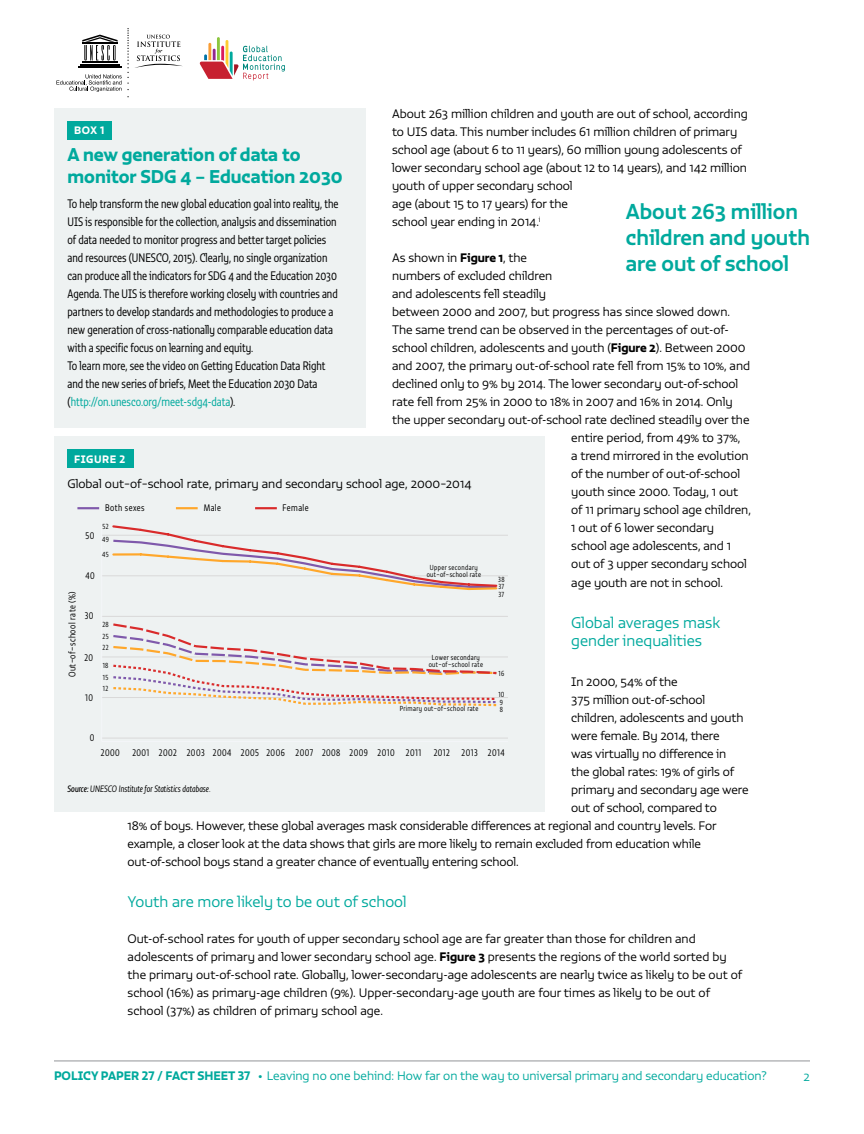
<style>
.page{position:relative;width:864px;height:1134px;background:#fff}
.page>*{position:absolute;margin:0;border:0;box-sizing:border-box;transform-origin:0 0}
.t1{font:500 21px/26px "Vita Std";color:#00a99d}
.t2{font:18px/21.6px "Vita Std Bld";color:#00a99d}
.t3{font:300 15px/18px "Vita Std";color:#00a99d}
.t4{font:300 12px/18px "Vita Std";letter-spacing:-.005em;color:#000}
.t5{font:300 12px/18px "Vita Cond Std";color:#000}
.t6{font:300 12px "Vita Std";color:#00a99d}
.t7{font:10.5px "Vita Std Bld";letter-spacing:.05em;color:#fff}
.t8{font:300 9.3px "Vita Cond Std";letter-spacing:.05em;color:#000}
.t9{font:italic 300 9px "Vita Cond Std";color:#000}
.t10{font:300 7.2px/7.2px "Vita Cond Std";letter-spacing:.05em;color:#000;text-align:center}
.s1{font-family:"Vita Std Bld";font-weight:400}
.s2{color:#00a99d}
.s3{font-weight:400}
.s4{font-family:"Vita Std";color:#58595b}
</style>
<div class="page">
<hr style="left:54px;top:1061px;width:756px;height:1px;background:#939598">
<svg style="left:56px;top:28px;width:127px;height:69px"></svg>
<svg style="left:200px;top:37px;width:85px;height:44px"></svg>
<div style="left:54px;top:108px;width:311px;height:320px;background:#eef2f2"></div>
<div style="left:68px;top:122px;width:44px;height:18px;background:#00a99d"></div>
<div style="left:54px;top:436px;width:490px;height:376px;background:#eef2f2"></div>
<div style="left:68px;top:450px;width:66px;height:18px;background:#00a99d"></div>
<hr style="left:102px;top:535px;width:406px;height:1px;background:#d9d9d9">
<hr style="left:102px;top:576px;width:406px;height:1px;background:#d9d9d9">
<hr style="left:102px;top:616px;width:406px;height:1px;background:#d9d9d9">
<hr style="left:102px;top:657px;width:406px;height:1px;background:#d9d9d9">
<hr style="left:102px;top:697px;width:406px;height:1px;background:#d9d9d9">
<hr style="left:102px;top:738px;width:406px;height:1px;background:#d9d9d9">
<svg style="left:111px;top:623px;width:388px;height:84px"></svg>
<svg style="left:111px;top:525px;width:388px;height:66px"></svg>
<hr style="left:101px;top:523px;width:1px;height:218px;background:#f4f6f9">
<hr style="left:102px;top:741px;width:406px;height:1px;background:#f4f6f9">
<hr style="left:77px;top:507px;width:22px;height:2px;background:#7f59ab">
<hr style="left:176px;top:507px;width:22px;height:2px;background:#ffa72b">
<hr style="left:255px;top:507px;width:22px;height:2px;background:#d92b2b">
<p class="t4" style="left:392px;top:104px;width:357px">About 263 million children and youth are out of school, according to UIS data. This number includes 61 million children of primary school age (about 6 to 11 years), 60 million young adolescents of lower secondary school age (about 12 to 14 years), and 142 million youth of upper secondary school<br>age (about 15 to 17 years) for the<br>school year ending in 2014.<sup>i</sup></p>
<p class="t4" style="left:392px;top:248px;width:136px">As shown in <span class="s1">Figure 1</span>, the</p>
<p class="t4" style="left:392px;top:266px;width:162px">numbers of excluded children</p>
<p class="t4" style="left:392px;top:284px;width:156px">and adolescents fell steadily</p>
<p class="t4" style="left:392px;top:302px;width:340px">between 2000 and 2007, but progress has since slowed down.</p>
<p class="t4" style="left:392px;top:320px;width:338px">The same trend can be observed in the percentages of out-of-</p>
<p class="t4" style="left:392px;top:338px;width:355px">school children, adolescents and youth (<span class="s1">Figure 2</span>). Between 2000</p>
<p class="t4" style="left:392px;top:356px;width:360px">and 2007, the primary out-of-school rate fell from 15% to 10%, and</p>
<p class="t4" style="left:392px;top:374px;width:348px">declined only to 9% by 2014. The lower secondary out-of-school</p>
<p class="t4" style="left:392px;top:392px;width:342px">rate fell from 25% in 2000 to 18% in 2007 and 16% in 2014. Only</p>
<p class="t4" style="left:392px;top:410px;width:359px">the upper secondary out-of-school rate declined steadily over the</p>
<p class="t4" style="left:571px;top:428px;width:171px">entire period, from 49% to 37%,</p>
<p class="t4" style="left:571px;top:446px;width:179px">a trend mirrored in the evolution</p>
<p class="t4" style="left:571px;top:464px;width:170px">of the number of out-of-school</p>
<p class="t4" style="left:571px;top:482px;width:168px">youth since 2000. Today, 1 out</p>
<p class="t4" style="left:571px;top:500px;width:181px">of 11 primary school age children,</p>
<p class="t4" style="left:571px;top:518px;width:144px">1 out of 6 lower secondary</p>
<p class="t4" style="left:571px;top:536px;width:161px">school age adolescents, and 1</p>
<p class="t4" style="left:571px;top:554px;width:177px">out of 3 upper secondary school</p>
<p class="t4" style="left:571px;top:574px;width:153px">age youth are not in school.</p>
<p class="t3" style="left:571px;top:613px;width:150px">Global averages mask gender inequalities</p>
<p class="t4" style="left:571px;top:673px;width:108px">In 2000, 54% of the</p>
<p class="t4" style="left:571px;top:691px;width:135px">375 million out-of-school</p>
<p class="t4" style="left:571px;top:709px;width:174px">children, adolescents and youth</p>
<p class="t4" style="left:571px;top:727px;width:150px">were female. By 2014, there</p>
<p class="t4" style="left:571px;top:745px;width:156px">was virtually no difference in</p>
<p class="t4" style="left:571px;top:763px;width:164px">the global rates: 19% of girls of</p>
<p class="t4" style="left:571px;top:781px;width:179px">primary and secondary age were</p>
<p class="t4" style="left:571px;top:799px;width:147px">out of school, compared to</p>
<p class="t4" style="left:128px;top:817px;width:591px">18% of boys. However, these global averages mask considerable differences at regional and country levels. For</p>
<p class="t4" style="left:128px;top:835px;width:575px">example, a closer look at the data shows that girls are more likely to remain excluded from education while</p>
<p class="t4" style="left:128px;top:853px;width:393px">out-of-school boys stand a greater chance of eventually entering school.</p>
<p class="t3" style="left:128px;top:892px;width:281px">Youth are more likely to be out of school</p>
<p class="t4" style="left:128px;top:929px;width:616px">Out-of-school rates for youth of upper secondary school age are far greater than those for children and adolescents of primary and lower secondary school age. <span class="s1">Figure 3</span> presents the regions of the world sorted by the primary out-of-school rate. Globally, lower-secondary-age adolescents are nearly twice as likely to be out of school (16%) as primary-age children (9%). Upper-secondary-age youth are four times as likely to be out of school (37%) as children of primary school age.</p>
<p class="t7" style="left:74px;top:123px;width:32px">BOX 1</p>
<h2 class="t2" style="left:68px;top:144px;width:277px">A new generation of data to monitor SDG 4 – Education 2030</h2>
<p class="t5" style="left:68px;top:194px;width:272px">To help transform the new global education goal into reality, the UIS is responsible for the collection, analysis and dissemination of data needed to monitor progress and better target policies and resources (UNESCO, 2015). Clearly, no single organization can produce all the indicators for SDG 4 and the Education 2030<br>Agenda. The UIS is therefore working closely with countries and partners to develop standards and methodologies to produce a new generation of cross-nationally comparable education data with a specific focus on learning and equity.<br>To learn more, see the video on Getting Education Data Right and the new series of briefs, Meet the Education 2030 Data (<span class="s2">http://on.unesco.org/meet-sdg4-data</span>).</p>
<h1 class="t1" style="left:626px;top:198px;width:186px">About 263 million children and youth are out of school</h1>
<p class="t7" style="left:74px;top:452px;width:53px">FIGURE 2</p>
<p class="t4" style="left:68px;top:474px;width:406px">Global out−of−school rate, primary and secondary school age, 2000−2014</p>
<p class="t8" style="left:105px;top:502px;width:41px">Both sexes</p>
<p class="t8" style="left:204px;top:502px;width:19px">Male</p>
<p class="t8" style="left:282px;top:502px;width:28px">Female</p>
<p class="t10" style="left:103px;top:523px;width:8px">52</p>
<p class="t8" style="left:86px;top:530px;width:10px">50</p>
<p class="t8" style="left:85px;top:570px;width:11px">40</p>
<p class="t8" style="left:85px;top:610px;width:10px">30</p>
<p class="t8" style="left:84px;top:651px;width:10px">20</p>
<p class="t8" style="left:85px;top:692px;width:9px">10</p>
<p class="t8" style="left:90px;top:732px;width:6px">0</p>
<p class="t10" style="left:102px;top:536px;width:8px">49</p>
<p class="t10" style="left:102px;top:551px;width:8px">45</p>
<p class="t10" style="left:427px;top:564px;width:56px">Upper secondary out−of−school rate</p>
<p class="t10" style="left:498px;top:576px;width:8px">38</p>
<p class="t10" style="left:498px;top:583px;width:7px">37</p>
<p class="t8" style="left:66px;top:677px;width:88px;rotate:-90deg">Out−of−school rate (%)</p>
<p class="t10" style="left:498px;top:591px;width:7px">37</p>
<p class="t10" style="left:102px;top:621px;width:8px">28</p>
<p class="t10" style="left:103px;top:633px;width:8px">25</p>
<p class="t10" style="left:103px;top:644px;width:8px">22</p>
<p class="t10" style="left:429px;top:654px;width:56px">Lower secondary out−of−school rate</p>
<p class="t10" style="left:400px;top:705px;width:80px">Primary out−of−school rate</p>
<p class="t10" style="left:103px;top:662px;width:7px">18</p>
<p class="t10" style="left:499px;top:670px;width:7px">16</p>
<p class="t10" style="left:103px;top:674px;width:7px">15</p>
<p class="t10" style="left:103px;top:684px;width:7px">12</p>
<p class="t10" style="left:498px;top:691px;width:8px">10</p>
<p class="t10" style="left:500px;top:699px;width:5px">9</p>
<p class="t10" style="left:500px;top:706px;width:5px">8</p>
<p class="t8" style="left:101px;top:747px;width:20px">2000</p>
<p class="t8" style="left:132px;top:747px;width:290px">2001 2002 2003 2004 2005 2006 2007 2008 2009 2010 2011</p>
<p class="t8" style="left:434px;top:747px;width:18px">2012</p>
<p class="t8" style="left:462px;top:747px;width:45px">2013 2014</p>
<p class="t9" style="left:68px;top:783px;width:145px"><span class="s3">Source:</span> UNESCO Institute for Statistics database<span class="s4">.</span></p>
<p class="t6" style="left:54px;top:1068px;width:714px"><span class="s1">POLICY PAPER 27 / FACT SHEET 37 •</span> Leaving no one behind: How far on the way to universal primary and secondary education?</p>
<p class="t6" style="left:804px;top:1068px;width:8px">2</p>
</div>
